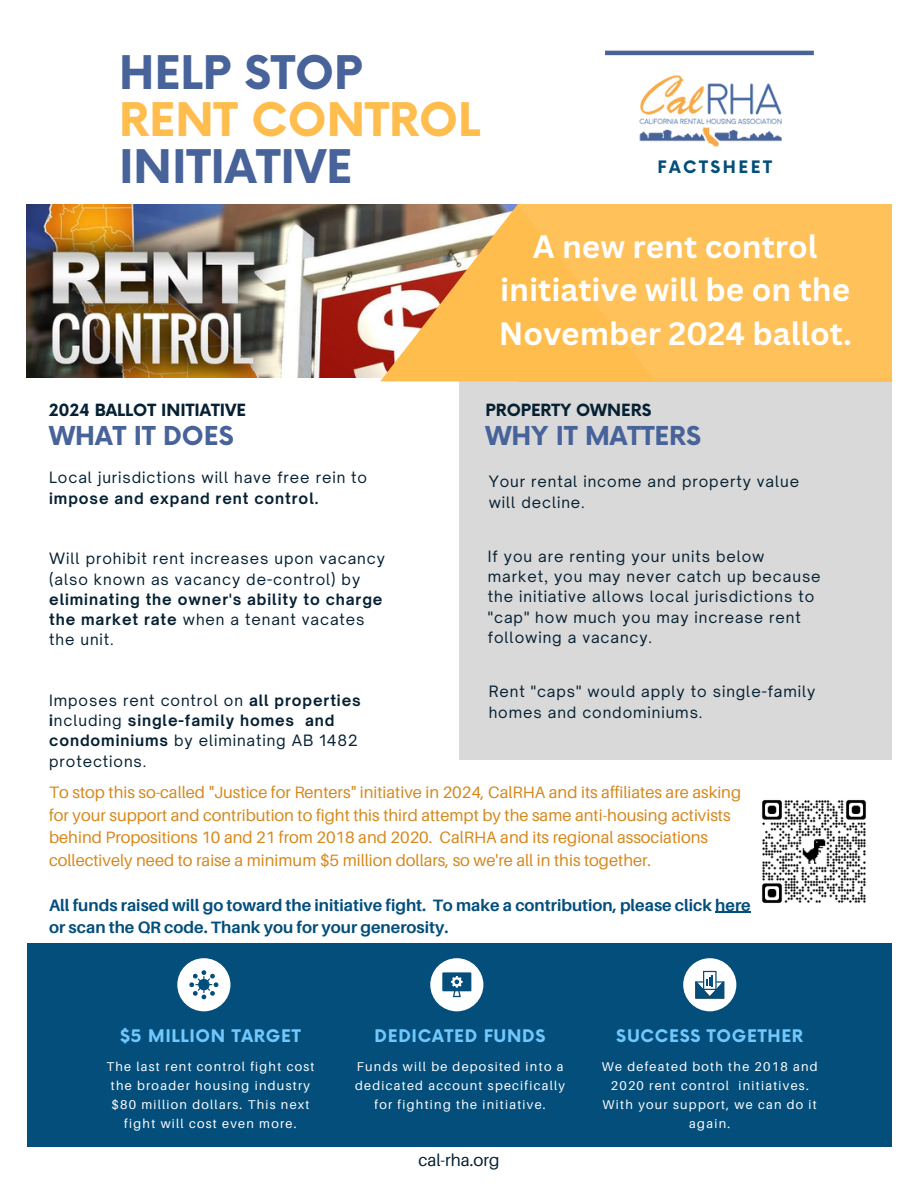
<style>
.page{position:relative;width:918px;height:1188px;background:#fff}
.page>*{position:absolute;margin:0;border:0;box-sizing:border-box;transform-origin:0 0}
.t1{font:700 45.15px/47.2px "Now";color:#47639a}
.t2{font:700 31.5px/43.8px "Canva Sans";color:#fff;text-align:center}
.t3{font:700 25.35px "Now";color:#47639a}
.t4{font:700 16.95px "Now";letter-spacing:.04em;color:#71c8fd}
.t5{font:16.95px "Aileron";color:#062133}
.t6{font:700 16.8px "Now";letter-spacing:.15em;color:#034e7b}
.t7{font:16.5px/22.5px "Aileron";color:#d6881c}
.t8{font:700 16.5px/22.5px "Aileron";color:#034e7b}
.t9{font:700 16.5px "Now";color:#062133}
.t10{font:15px/20.2px "Open Sauce One";letter-spacing:.06em;color:#062133}
.t11{font:12.75px/19px "Aileron";letter-spacing:.1em;color:#fff;text-align:center}
.s1{color:#ffbd4d}
.s2{font-weight:700}
</style>
<div class="page">
<div style="left:459px;top:378px;width:432px;height:382px;background:#d9d9d9"></div>
<hr style="left:605px;top:51px;width:209px;height:4px;background:#47639a">
<img style="left:639px;top:75px;width:143px;height:72px">
<div style="left:518px;top:204px;width:373px;height:177px;background:#ffc159"></div>
<img style="left:27px;top:204px;width:353px;height:173px">
<svg style="left:380px;top:204px;width:275px;height:177px;fill:#ffbd4d"></svg>
<div style="left:27px;top:943px;width:865px;height:204px;background:#034e7b"></div>
<div style="left:177px;top:958px;width:53px;height:53px;background:#fff;border-radius:50%"></div>
<svg style="left:189px;top:970px;width:29px;height:29px"></svg>
<div style="left:683px;top:958px;width:53px;height:53px;background:#fff;border-radius:50%"></div>
<svg style="left:695px;top:971px;width:29px;height:28px"></svg>
<div style="left:430px;top:958px;width:53px;height:53px;background:#fff;border-radius:50%"></div>
<svg style="left:442px;top:972px;width:29px;height:25px"></svg>
<img style="left:762px;top:800px;width:104px;height:103px">
<hr style="left:715px;top:912px;width:36px;height:1px;background:#034e7b">
<h3 class="t1" style="left:119px;top:52px;width:363px">HELP STOP<br><span class="s1">RENT CONTROL<br></span>INITIATIVE</h3>
<p class="t6" style="left:657px;top:158px;width:116px">FACTSHEET</p>
<h4 class="t2" style="left:499px;top:223px;width:354px">A new rent control initiative will be on the<br>November 2024 ballot.</h4>
<h6 class="t9" style="left:49px;top:402px;width:198px">2024 BALLOT INITIATIVE</h6>
<h5 class="t3" style="left:49px;top:423px;width:186px">WHAT IT DOES</h5>
<p class="t10" style="left:49px;top:468px;width:320px">Local jurisdictions will have free rein to <span class="s2">impose and expand rent control.</span></p>
<p class="t10" style="left:49px;top:548px;width:337px">Will prohibit rent increases upon vacancy (also known as vacancy de-control) by <span class="s2">eliminating the owner's ability to charge the market rate</span> when a tenant vacates the unit.</p>
<p class="t10" style="left:49px;top:690px;width:313px">Imposes rent control on <span class="s2">all properties i</span>ncluding <span class="s2">single-family homes and condominiums</span> by eliminating AB 1482 protections.</p>
<p class="t9" style="left:485px;top:402px;width:167px">PROPERTY OWNERS</p>
<p class="t3" style="left:485px;top:423px;width:217px">WHY IT MATTERS</p>
<h4 class="t10" style="left:489px;top:472px;width:312px">Your rental income and property value will decline.</h4>
<h4 class="t10" style="left:488px;top:546px;width:334px">If you are renting your units below market, you may never catch up because the initiative allows local jurisdictions to "cap" how much you may increase rent following a vacancy.</h4>
<p class="t10" style="left:489px;top:681px;width:328px">Rent "caps" would apply to single-family homes and condominiums.</p>
<p class="t7" style="left:49px;top:781px;width:694px">To stop this so-called "Justice for Renters" initiative in 2024, CalRHA and its affiliates are asking for your support and contribution to fight this third attempt by the same anti-housing activists behind Propositions 10 and 21 from 2018 and 2020. CalRHA and its regional associations collectively need to raise a minimum $5 million dollars, so we're all in this together.</p>
<h2 class="t8" style="left:49px;top:893px;width:703px">All funds raised will go toward the initiative fight. To make a contribution, please click here or scan the QR code. Thank you for your generosity.</h2>
<p class="t4" style="left:120px;top:1027px;width:182px">$5 MILLION TARGET</p>
<p class="t11" style="left:106px;top:1057px;width:210px">The last rent control fight cost the broader housing industry $80 million dollars. This next fight will cost even more.</p>
<h4 class="t4" style="left:375px;top:1027px;width:172px">DEDICATED FUNDS</h4>
<p class="t11" style="left:355px;top:1057px;width:212px">Funds will be deposited into a dedicated account specifically for fighting the initiative.</p>
<p class="t5" style="left:418px;top:1149px;width:83px">cal-rha.org</p>
<h4 class="t4" style="left:616px;top:1027px;width:188px">SUCCESS TOGETHER</h4>
<h3 class="t11" style="left:602px;top:1057px;width:218px">We defeated both the 2018 and<br>2020 rent control initiatives.<br>With your support, we can do it again.</h3>
</div>
